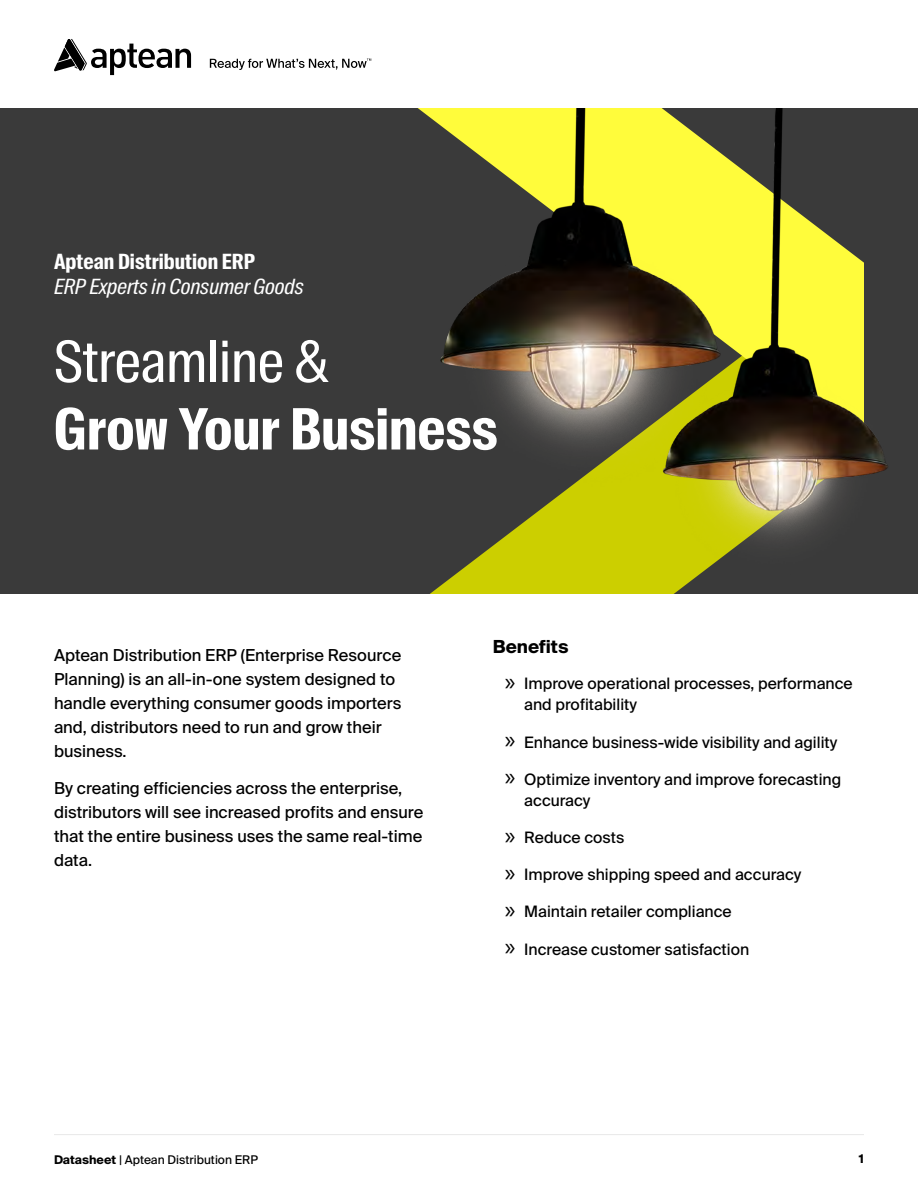
<style>
.page{position:relative;width:918px;height:1188px;background:#fff}
.page>*{position:absolute;margin:0;border:0;box-sizing:border-box;transform-origin:0 0}
.t1{font:700 57px "Suisse Intl Cond";color:#fff}
.t2{font:57px "Suisse Intl Cond";color:#fff}
.t3{font:italic 21px "Suisse Intl Cond";color:#fff}
.t4{font:700 21px "Suisse Intl Cond";color:#fff}
.t5{font:700 18px "Suisse Intl";color:#000}
.t6{font:16.5px/24px "Suisse Intl";color:#000}
.t7{font:15.75px/21px "Suisse Intl";color:#000}
.t8{font:12px "Suisse Intl";color:#000}
.t9{font:700 12px "Suisse Intl";color:#000}
.s1{font-family:"Myriad Pro";font-size:25.5px}
.s2{font-weight:700}
</style>
<div class="page">
<div style="left:0;top:108px;width:918px;height:486px;background:#3a3a3a"></div>
<svg style="left:54px;top:39px;width:137px;height:36px"></svg>
<svg style="left:210px;top:58px;width:161px;height:12px"></svg>
<hr style="left:54px;top:1134px;width:810px;height:1px;background:#eaeaea">
<img style="left:423px;top:108px;width:465px;height:486px">
<p class="t4" style="left:54px;top:249px;width:202px">Aptean Distribution ERP</p>
<p class="t3" style="left:54px;top:275px;width:251px">ERP Experts in Consumer Goods</p>
<h1 class="t2" style="left:54px;top:329px;width:277px">Streamline &amp;</h1>
<h1 class="t1" style="left:54px;top:396px;width:445px">Grow Your Business</h1>
<p class="t6" style="left:54px;top:643px;width:349px">Aptean Distribution ERP (Enterprise Resource Planning) is an all-in-one system designed to handle everything consumer goods importers and, distributors need to run and grow their business.</p>
<p class="t6" style="left:54px;top:777px;width:371px">By creating efficiencies across the enterprise, distributors will see increased profits and ensure that the entire business uses the same real-time data.</p>
<p class="t5" style="left:493px;top:637px;width:77px">Benefits</p>
<p class="t7" style="left:524px;top:673px;width:330px;text-indent:-20px"><span class="s1">»</span> Improve operational processes, performance and profitability</p>
<p class="t7" style="left:505px;top:732px;width:334px"><span class="s1">»</span> Enhance business-wide visibility and agility</p>
<p class="t7" style="left:524px;top:769px;width:318px;text-indent:-20px"><span class="s1">»</span> Optimize inventory and improve forecasting accuracy</p>
<p class="t7" style="left:505px;top:827px;width:121px"><span class="s1">»</span> Reduce costs</p>
<p class="t7" style="left:505px;top:864px;width:298px"><span class="s1">»</span> Improve shipping speed and accuracy</p>
<p class="t7" style="left:505px;top:901px;width:229px"><span class="s1">»</span> Maintain retailer compliance</p>
<p class="t7" style="left:505px;top:939px;width:246px"><span class="s1">»</span> Increase customer satisfaction</p>
<p class="t8" style="left:54px;top:1153px;width:205px"><span class="s2">Datasheet</span> | Aptean Distribution ERP</p>
<p class="t9" style="left:859px;top:1152px;width:7px">1</p>
</div>
